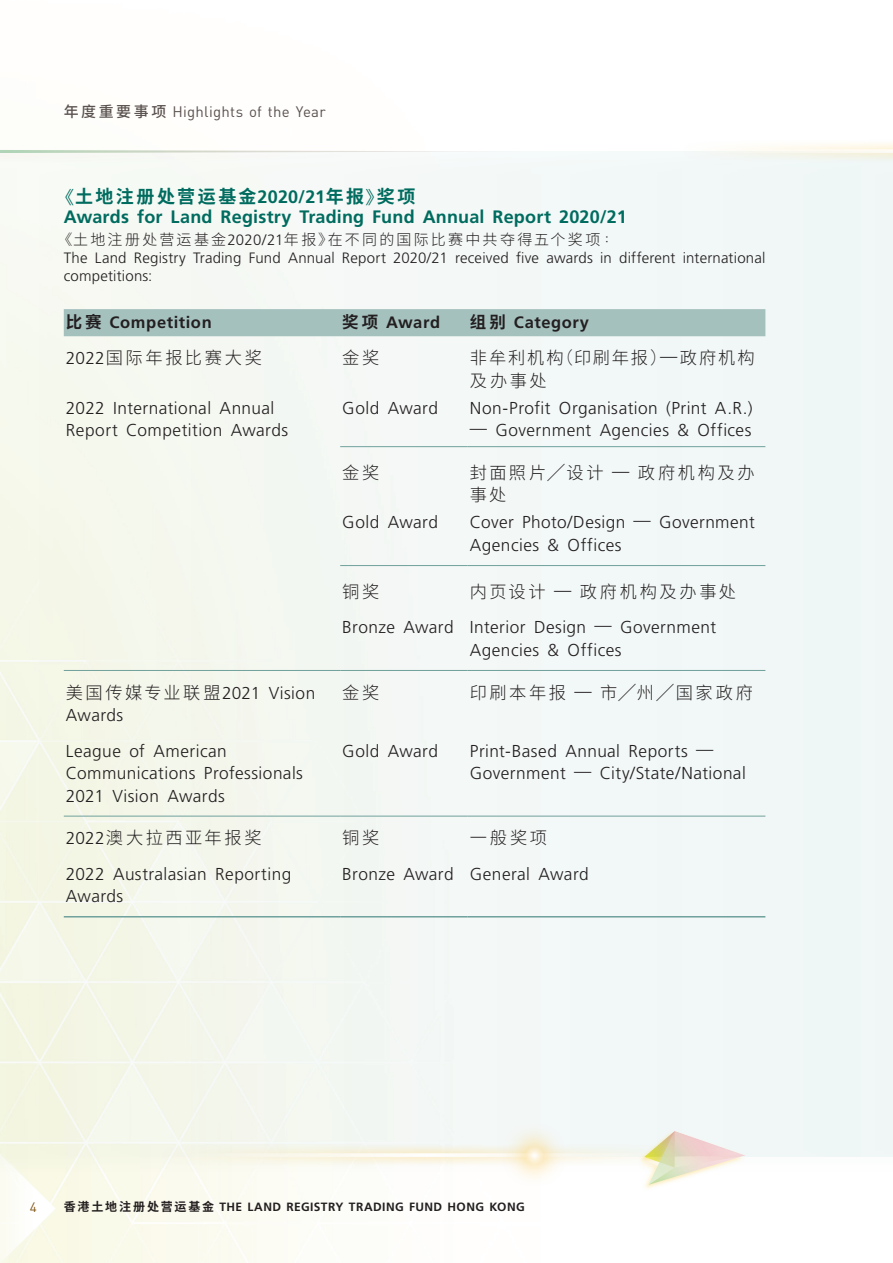
<style>
.page{position:relative;width:893px;height:1263px;background:#fff}
.page>*{position:absolute;margin:0;border:0;box-sizing:border-box;transform-origin:0 0}
.t1{font:700 18px "Frutiger LT Std";letter-spacing:.01em;color:#006b5f}
.t2{font:700 18px "Noto Sans CJ Ksc";letter-spacing:.14em;color:#006b5f}
.t3{font:300 17.25px/22.5px "Frutiger LT Std";letter-spacing:.025em;color:#231f20}
.t4{font:300 17.25px/22.5px "Noto Sans CJ Ksc";letter-spacing:.15em;color:#231f20}
.t5{font:300 17.25px/22.5px "Noto Sans CJ Ksc";letter-spacing:.115em;color:#231f20}
.t6{font:700 16.5px "Frutiger LT Std";letter-spacing:.035em;color:#231f20}
.t7{font:300 15px/18px "Frutiger LT Std";letter-spacing:.01em;color:#231f20}
.t8{font:300 15px "Noto Sans CJ Ksc";letter-spacing:.15em;color:#231f20}
.t9{font:15px "DIN Pro";letter-spacing:.015em;color:#5a524f}
.t10{font:13.5px "DIN Pro";color:#82591b}
.t11{font:700 12px "Frutiger LT Std";letter-spacing:.035em;color:#231f20}
.s1{font-family:"Noto Sans CJ Ksc";font-weight:500}
.s2{font-family:"M Hei HK"}
.s3{font-family:"Frutiger LT Std"}
.s4{font-family:"Noto Sans CJ Ksc"}
</style>
<div class="page">
<div style="left:0;top:1129px;width:66px;height:134px;background:#fff;opacity:.15"></div>
<svg style="left:0;top:1180px;width:56px;height:82px"></svg>
<div style="left:0;top:151px;width:893px;height:1006px;background:linear-gradient(to right,#f6f7ec,#f0f7fa)"></div>
<div style="left:64px;top:309px;width:701px;height:27px;background:#a5c1be"></div>
<hr style="left:64px;top:916px;width:276px;height:1px;background:#70a19c">
<hr style="left:340px;top:916px;width:128px;height:1px;background:#70a19c">
<hr style="left:468px;top:916px;width:297px;height:1px;background:#70a19c">
<hr style="left:64px;top:670px;width:276px;height:1px;background:#70a19c">
<hr style="left:340px;top:670px;width:128px;height:1px;background:#70a19c">
<hr style="left:468px;top:670px;width:297px;height:1px;background:#70a19c">
<hr style="left:64px;top:816px;width:276px;height:1px;background:#70a19c">
<hr style="left:340px;top:816px;width:128px;height:1px;background:#70a19c">
<hr style="left:468px;top:816px;width:297px;height:1px;background:#70a19c">
<hr style="left:340px;top:446px;width:128px;height:1px;background:#70a19c">
<hr style="left:468px;top:446px;width:297px;height:1px;background:#70a19c">
<hr style="left:340px;top:565px;width:128px;height:1px;background:#70a19c">
<hr style="left:468px;top:565px;width:297px;height:1px;background:#70a19c">
<svg style="left:683px;top:141px;width:210px;height:22px"></svg>
<hr style="left:684px;top:149px;width:209px;height:4px;background:#fdf9f2">
<svg style="left:162px;top:1143px;width:339px;height:24px;fill:#f6f5e9"></svg>
<svg style="left:163px;top:1153px;width:338px;height:4px"></svg>
<div style="left:501px;top:1122px;width:65px;height:66px;background:#fed77d;opacity:.75"></div>
<svg style="left:520px;top:1141px;width:28px;height:28px"></svg>
<img style="left:531px;top:1089px;width:222px;height:101px">
<p class="t9" style="left:64px;top:101px;width:263px"><span class="s1">年度重要事项</span> Highlights of the Year</p>
<p class="t2" style="left:57px;top:187px;width:360px"><span class="s2">《</span>土地注册处营运基金<span class="s3">2020/21</span>年报<span class="s2">》</span>奖项</p>
<p class="t1" style="left:64px;top:206px;width:564px">Awards for Land Registry Trading Fund Annual Report 2020/21</p>
<p class="t8" style="left:58px;top:231px;width:558px"><span class="s2">《</span>土地注册处营运基金<span class="s3">2020/21</span>年报<span class="s2">》</span>在不同的国际比赛中共夺得五个奖项<span class="s2">：</span></p>
<p class="t7" style="left:64px;top:249px;width:703px">The Land Registry Trading Fund Annual Report 2020/21 received five awards in different international competitions:</p>
<p class="t6" style="left:66px;top:313px;width:147px"><span class="s4">比赛</span> Competition</p>
<p class="t6" style="left:342px;top:313px;width:99px"><span class="s4">奖项</span> Award</p>
<p class="t6" style="left:470px;top:313px;width:121px"><span class="s4">组别</span> Category</p>
<p class="t4" style="left:66px;top:347px;width:198px"><span class="s3">2022</span>国际年报比赛大奖</p>
<p class="t3" style="left:66px;top:397px;width:224px">2022 International Annual<br>Report Competition Awards</p>
<p class="t5" style="left:470px;top:347px;width:286px">非牟利机构<span class="s2">（</span>印刷年报<span class="s2">）</span><span class="s3">—</span>政府机构及办事处</p>
<p class="t3" style="left:470px;top:397px;width:284px">Non-Profit Organisation (Print A.R.)</p>
<p class="t3" style="left:470px;top:419px;width:283px">— Government Agencies &amp; Offices</p>
<p class="t4" style="left:342px;top:347px;width:39px">金奖</p>
<p class="t3" style="left:342px;top:397px;width:97px">Gold Award</p>
<p class="t3" style="left:66px;top:682px;width:251px"><span class="s4">美国传媒专业联盟</span>2021 Vision<br>Awards</p>
<p class="t3" style="left:66px;top:740px;width:239px">League of American<br>Communications Professionals<br>2021 Vision Awards</p>
<p class="t4" style="left:66px;top:827px;width:197px"><span class="s3">2022</span>澳大拉西亚年报奖</p>
<p class="t3" style="left:66px;top:863px;width:227px">2022 Australasian Reporting<br>Awards</p>
<p class="t4" style="left:342px;top:462px;width:39px">金奖</p>
<p class="t3" style="left:342px;top:511px;width:97px">Gold Award</p>
<p class="t4" style="left:470px;top:462px;width:286px">封面照片╱设计 <span class="s3">—</span> 政府机构及办事处</p>
<p class="t3" style="left:470px;top:511px;width:286px">Cover Photo/Design — Government<br>Agencies &amp; Offices</p>
<p class="t4" style="left:342px;top:580px;width:39px">铜奖</p>
<p class="t3" style="left:342px;top:616px;width:113px">Bronze Award</p>
<p class="t4" style="left:470px;top:580px;width:268px">内页设计 <span class="s3">—</span> 政府机构及办事处</p>
<p class="t3" style="left:470px;top:616px;width:248px">Interior Design — Government<br>Agencies &amp; Offices</p>
<p class="t4" style="left:342px;top:682px;width:39px">金奖</p>
<p class="t4" style="left:470px;top:682px;width:285px">印刷本年报 <span class="s3">—</span> 市╱州╱国家政府</p>
<p class="t3" style="left:342px;top:740px;width:97px">Gold Award</p>
<p class="t3" style="left:470px;top:740px;width:277px">Print-Based Annual Reports —<br>Government — City/State/National</p>
<p class="t4" style="left:342px;top:827px;width:39px">铜奖</p>
<p class="t3" style="left:342px;top:863px;width:113px">Bronze Award</p>
<p class="t4" style="left:470px;top:827px;width:79px">一般奖项</p>
<p class="t3" style="left:470px;top:863px;width:120px">General Award</p>
<p class="t10" style="left:30px;top:1198px;width:9px">4</p>
<p class="t11" style="left:64px;top:1200px;width:462px"><span class="s4">香港土地注册处营运基金</span> THE LAND REGISTRY TRADING FUND HONG KONG</p>
</div>
